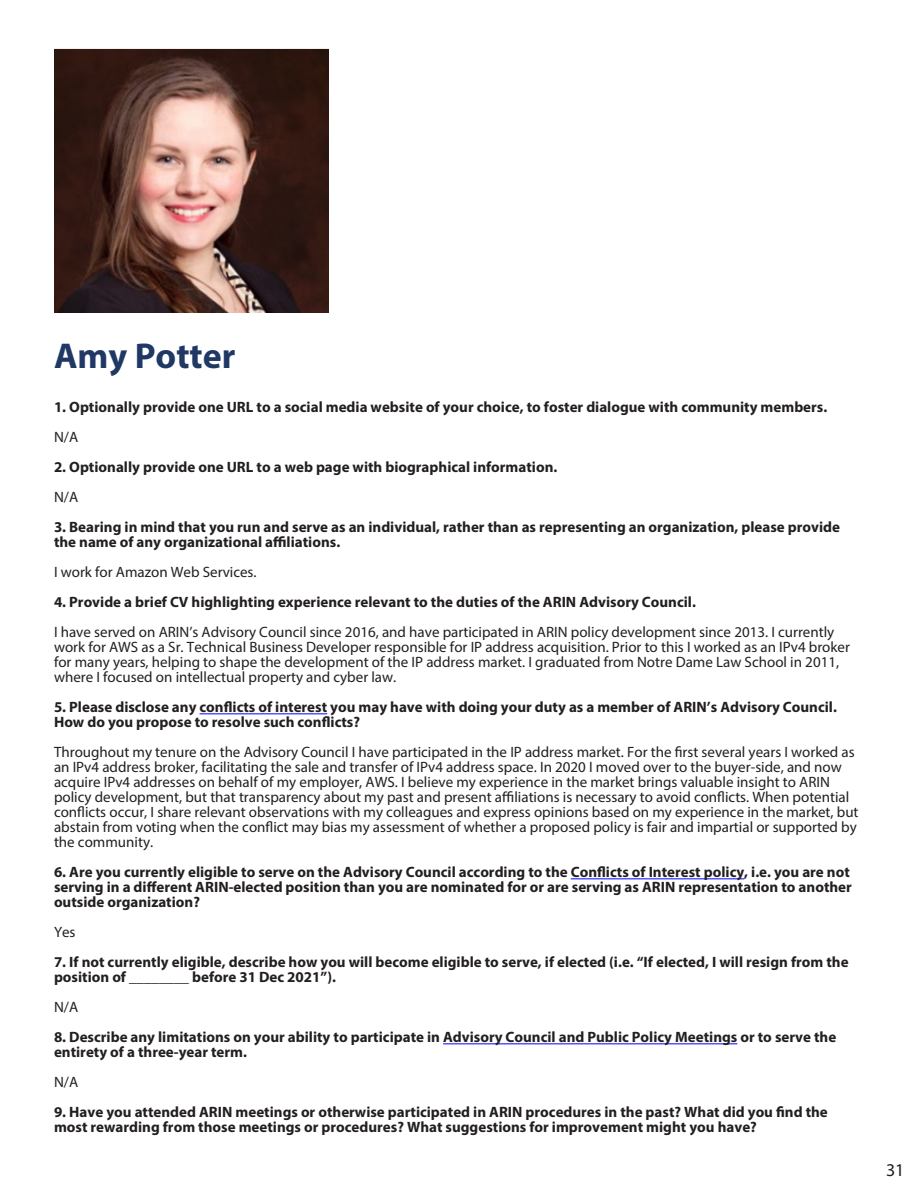
<style>
.page{position:relative;width:918px;height:1188px;background:#fff}
.page>*{position:absolute;margin:0;border:0;box-sizing:border-box;transform-origin:0 0}
.Heading_2{font:700 36px "Myriad Pro";color:#1f3864}
.t1{font:18px "Myriad Pro";color:#231f20}
.Question{font:700 15px/15px "Myriad Pro";color:#231f20}
.Answer{font:15px/15px "Myriad Pro";color:#231f20}
.Question-2{font:15px "Myriad Pro";color:#231f20}
</style>
<div class="page">
<hr style="left:200px;top:713px;width:127px;height:1px;background:#00f">
<hr style="left:571px;top:878px;width:173px;height:1px;background:#00f">
<hr style="left:443px;top:1043px;width:294px;height:1px;background:#00f">
<img style="left:54px;top:48px;width:274px;height:265px">
<p class="Heading_2" style="left:54px;top:333px;width:183px">Amy Potter</p>
<p class="Question" style="left:54px;top:399px;width:775px">1. Optionally provide one URL to a social media website of your choice, to foster dialogue with community members.</p>
<p class="Question-2" style="left:54px;top:428px;width:26px">N/A</p>
<p class="Question" style="left:54px;top:459px;width:505px">2. Optionally provide one URL to a web page with biographical information.</p>
<p class="Question-2" style="left:54px;top:488px;width:26px">N/A</p>
<p class="Question" style="left:54px;top:519px;width:788px">3. Bearing in mind that you run and serve as an individual, rather than as representing an organization, please provide the name of any organizational affiliations.</p>
<p class="Answer" style="left:54px;top:565px;width:204px">I work for Amazon Web Services.</p>
<p class="Question" style="left:54px;top:594px;width:643px">4. Provide a brief CV highlighting experience relevant to the duties of the ARIN Advisory Council.</p>
<p class="Answer" style="left:54px;top:625px;width:797px">I have served on ARIN’s Advisory Council since 2016, and have participated in ARIN policy development since 2013. I currently work for AWS as a Sr. Technical Business Developer responsible for IP address acquisition. Prior to this I worked as an IPv4 broker for many years, helping to shape the development of the IP address market. I graduated from Notre Dame Law School in 2011, where I focused on intellectual property and cyber law.</p>
<p class="Question" style="left:54px;top:699px;width:784px">5. Please disclose any conflicts of interest you may have with doing your duty as a member of ARIN’s Advisory Council.<br>How do you propose to resolve such conflicts?</p>
<p class="Answer" style="left:54px;top:745px;width:806px">Throughout my tenure on the Advisory Council I have participated in the IP address market. For the first several years I worked as an IPv4 address broker, facilitating the sale and transfer of IPv4 address space. In 2020 I moved over to the buyer-side, and now acquire IPv4 addresses on behalf of my employer, AWS. I believe my experience in the market brings valuable insight to ARIN policy development, but that transparency about my past and present affiliations is necessary to avoid conflicts. When potential conflicts occur, I share relevant observations with my colleagues and express opinions based on my experience in the market, but abstain from voting when the conflict may bias my assessment of whether a proposed policy is fair and impartial or supported by the community.</p>
<p class="Question" style="left:54px;top:864px;width:799px">6. Are you currently eligible to serve on the Advisory Council according to the Conflicts of Interest policy, i.e. you are not serving in a different ARIN-elected position than you are nominated for or are serving as ARIN representation to another outside organization?</p>
<p class="Answer" style="left:54px;top:925px;width:23px">Yes</p>
<p class="Question" style="left:54px;top:954px;width:796px">7. If not currently eligible, describe how you will become eligible to serve, if elected (i.e. “If elected, I will resign from the position of ________ before 31 Dec 2021”).</p>
<p class="Answer" style="left:54px;top:1000px;width:26px">N/A</p>
<p class="Question" style="left:54px;top:1029px;width:784px">8. Describe any limitations on your ability to participate in Advisory Council and Public Policy Meetings or to serve the entirety of a three-year term.</p>
<p class="Answer" style="left:54px;top:1075px;width:26px">N/A</p>
<p class="Question" style="left:54px;top:1104px;width:775px">9. Have you attended ARIN meetings or otherwise participated in ARIN procedures in the past? What did you find the most rewarding from those meetings or procedures? What suggestions for improvement might you have?</p>
<p class="t1" style="left:886px;top:1158px;width:20px">31</p>
</div>
